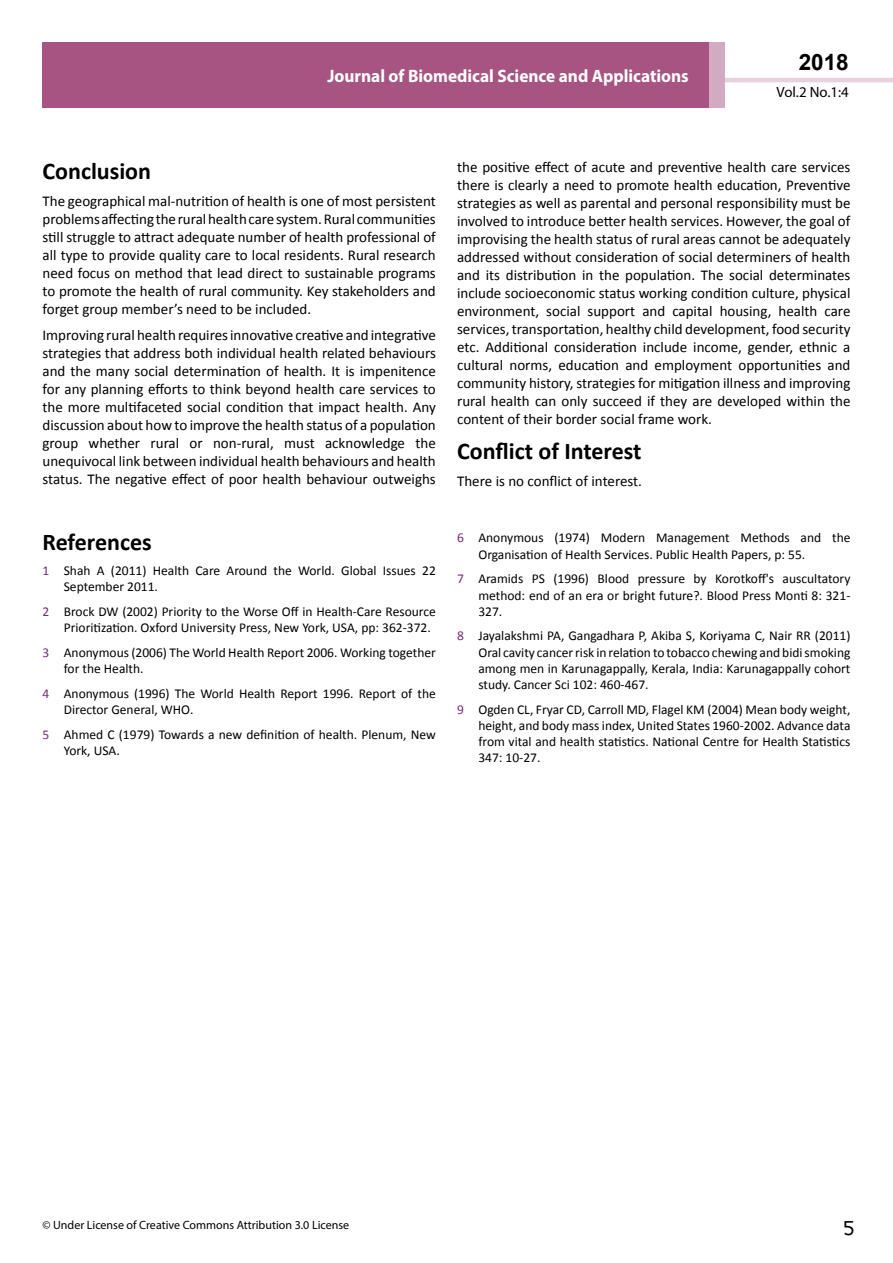
<style>
.page{position:relative;width:893px;height:1263px;background:#fff}
.page>*{position:absolute;margin:0;border:0;box-sizing:border-box;transform-origin:0 0}
.t1{font:25.5px "Tunga";color:#000}
.t2{font:700 24px "Calibri";color:#000}
.t3{font:700 22.5px "Arial";color:#000}
.t4{font:700 18px "Myriad Pro";color:#fff;scale:.96 1}
.t5{font:15px/18px "Calibri";color:#000;text-align:justify}
.t6{font:14.85px "Myriad Pro";color:#000}
.t7{font:13.5px/16.2px "Calibri";color:#000}
.t8{font:12px "Myriad Pro";color:#000}
.s1{color:#7c287d}
</style>
<div class="page">
<hr style="left:725px;top:78px;width:168px;height:4px;background:#e6d1dd">
<div style="left:43px;top:42px;width:666px;height:66px;background:#a75483"></div>
<div style="left:709px;top:42px;width:16px;height:66px;background:#d2aac1"></div>
<p class="t4" style="left:327px;top:64px;width:378px">Journal of Biomedical Science and Applications</p>
<p class="t4" style="left:585px;top:74px;width:128px">ISSN 1698-9465</p>
<h3 class="t3" style="left:799px;top:47px;width:52px">2018</h3>
<p class="t6" style="left:777px;top:83px;width:74px">Vol.2 No.1:4</p>
<h2 class="t2" style="left:43px;top:156px;width:110px">Conclusion</h2>
<p class="t5" style="left:43px;top:192px;width:395px">The geographical mal-nutrition of health is one of most persistent problems affecting the rural health care system. Rural communities still struggle to attract adequate number of health professional of all type to provide quality care to local residents. Rural research need focus on method that lead direct to sustainable programs to promote the health of rural community. Key stakeholders and forget group member’s need to be included.</p>
<p class="t5" style="left:43px;top:326px;width:395px">Improving rural health requires innovative creative and integrative strategies that address both individual health related behaviours and the many social determination of health. It is impenitence for any planning efforts to think beyond health care services to the more multifaceted social condition that impact health. Any discussion about how to improve the health status of a population group whether rural or non-rural, must acknowledge the unequivocal link between individual health behaviours and health status. The negative effect of poor health behaviour outweighs</p>
<h2 class="t2" style="left:43px;top:527px;width:111px">References</h2>
<p class="t7" style="left:64px;top:562px;width:374px;text-indent:-21px"><span class="s1">1</span> Shah A (2011) Health Care Around the World. Global Issues 22<br>September 2011.</p>
<p class="t7" style="left:64px;top:603px;width:374px;text-indent:-21px"><span class="s1">2</span> Brock DW (2002) Priority to the Worse Off in Health-Care Resource<br>Prioritization. Oxford University Press, New York, USA, pp: 362-372.</p>
<p class="t7" style="left:64px;top:644px;width:374px;text-indent:-21px"><span class="s1">3</span> Anonymous (2006) The World Health Report 2006. Working together for the Health.</p>
<p class="t7" style="left:64px;top:685px;width:374px;text-indent:-21px"><span class="s1">4</span> Anonymous (1996) The World Health Report 1996. Report of the<br>Director General, WHO.</p>
<p class="t7" style="left:64px;top:726px;width:374px;text-indent:-21px"><span class="s1">5</span> Ahmed C (1979) Towards a new definition of health. Plenum, New<br>York, USA.</p>
<p class="t5" style="left:457px;top:158px;width:395px">the positive effect of acute and preventive health care services there is clearly a need to promote health education, Preventive strategies as well as parental and personal responsibility must be involved to introduce better health services. However, the goal of improvising the health status of rural areas cannot be adequately addressed without consideration of social determiners of health and its distribution in the population. The social determinates include socioeconomic status working condition culture, physical environment, social support and capital housing, health care services, transportation, healthy child development, food security etc. Additional consideration include income, gender, ethnic a cultural norms, education and employment opportunities and community history, strategies for mitigation illness and improving rural health can only succeed if they are developed within the content of their border social frame work.</p>
<h2 class="t2" style="left:457px;top:436px;width:186px">Conflict of Interest</h2>
<p class="t5" style="left:457px;top:472px;width:186px">There is no conflict of interest.</p>
<p class="t7" style="left:478px;top:530px;width:374px;text-indent:-21px"><span class="s1">6</span> Anonymous (1974) Modern Management Methods and the<br>Organisation of Health Services. Public Health Papers, p: 55.</p>
<p class="t7" style="left:478px;top:571px;width:374px;text-align:justify;text-indent:-21px"><span class="s1">7</span> Aramids PS (1996) Blood pressure by Korotkoff's auscultatory method: end of an era or bright future?. Blood Press Monti 8: 321- 327.</p>
<p class="t7" style="left:478px;top:628px;width:374px;text-align:justify;text-indent:-21px"><span class="s1">8</span> Jayalakshmi PA, Gangadhara P, Akiba S, Koriyama C, Nair RR (2011)<br>Oral cavity cancer risk in relation to tobacco chewing and bidi smoking among men in Karunagappally, Kerala, India: Karunagappally cohort study. Cancer Sci 102: 460-467.</p>
<p class="t7" style="left:478px;top:701px;width:374px;text-align:justify;text-indent:-21px"><span class="s1">9</span> Ogden CL, Fryar CD, Carroll MD, Flagel KM (2004) Mean body weight, height, and body mass index, United States 1960-2002. Advance data from vital and health statistics. National Centre for Health Statistics 347: 10-27.</p>
<p class="t8" style="left:43px;top:1218px;width:308px">© Under License of Creative Commons Attribution 3.0 License</p>
<h1 class="t1" style="left:844px;top:1211px;width:13px">5</h1>
</div>
